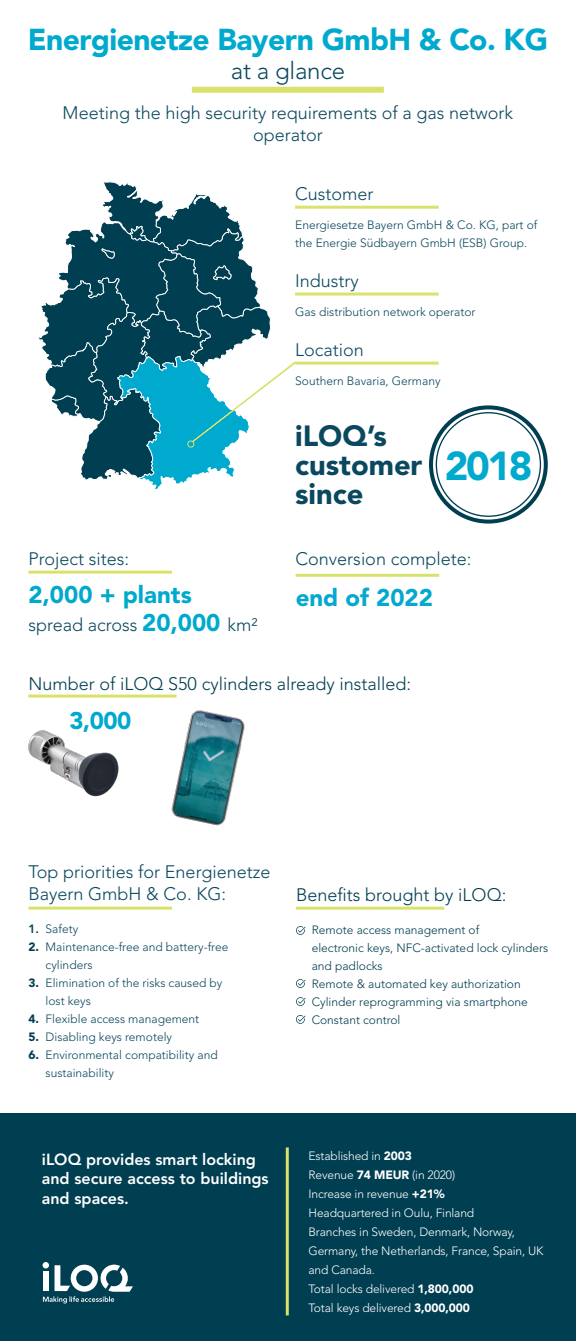
<style>
.page{position:relative;width:576px;height:1341px;background:#fff}
.page>*{position:absolute;margin:0;border:0;box-sizing:border-box;transform-origin:0 0}
.t1{font:900 40.1px "Avenir LT Std";color:#00a9ce}
.t2{font:900 30px "Avenir LT Std";letter-spacing:-.02em;color:#00a9ce}
.t3{font:900 29px "Avenir LT Std";color:#0a485f}
.t4{font:900 24px "Avenir LT Std";color:#00a9ce}
.t5{font:300 24px "Avenir LT Std";letter-spacing:-.01em;color:#0a485f}
.t6{font:900 24px "Avenir LT Std";color:#05a8ce}
.t7{font:300 18px/21.6px "Avenir LT Std";color:#0a485f;text-align:center}
.t8{font:300 18px "Avenir LT Std";color:#003e51}
.t9{font:800 16px/19.2px "Avenir LT Std";color:#fff}
.t10{font:300 12px/18px "Avenir LT Std";color:#0a485f}
.t11{font:300 12px/19px "Avenir LT Std";letter-spacing:-.01em;color:#fff}
.t12{font:300 12px/18px "Avenir LT Std";color:#003e51}
.s1{font-weight:900;font-size:24px;color:#00a9ce}
.s2{font-weight:800;color:#003e51}
.s3{font-weight:900;color:#003e51}
.s4{font-weight:900}
</style>
<div class="page">
<div style="left:0;top:1113px;width:575px;height:228px;background:#003e51"></div>
<hr style="left:286px;top:1147px;width:3px;height:168px;background:#d9e36c">
<hr style="left:295px;top:293px;width:143px;height:3px;background:#d9e36c">
<hr style="left:295px;top:362px;width:143px;height:3px;background:#d9e36c">
<hr style="left:295px;top:206px;width:143px;height:3px;background:#d9e36c">
<svg style="left:38px;top:181px;width:257px;height:309px"></svg>
<div style="left:187px;top:440px;width:7px;height:8px;border:1px solid #d9e36c;border-radius:50%"></div>
<div style="left:192px;top:87px;width:191px;height:6px;background:#d9e36c"></div>
<div style="left:429px;top:405px;width:118px;height:118px;border:4px solid #003e51;border-radius:50%"></div>
<svg style="left:43px;top:1262px;width:90px;height:41px"></svg>
<hr style="left:296px;top:907px;width:148px;height:3px;background:#d9e36c">
<svg style="left:296px;top:926px;width:9px;height:9px"></svg>
<svg style="left:296px;top:979px;width:9px;height:9px"></svg>
<svg style="left:296px;top:997px;width:9px;height:9px"></svg>
<svg style="left:296px;top:1015px;width:9px;height:9px"></svg>
<hr style="left:28px;top:695px;width:148px;height:3px;background:#d8e26b">
<hr style="left:28px;top:571px;width:144px;height:3px;background:#d8e26b">
<hr style="left:28px;top:906px;width:144px;height:3px;background:#d8e26b">
<hr style="left:295px;top:574px;width:144px;height:3px;background:#d8e26b">
<img style="left:28px;top:730px;width:91px;height:67px">
<img style="left:171px;top:710px;width:74px;height:116px">
<p class="t2" style="left:28px;top:21px;width:521px">Energienetze Bayern GmbH &amp; Co. KG</p>
<p class="t5" style="left:231px;top:56px;width:116px">at a glance</p>
<p class="t7" style="left:63px;top:102px;width:452px">Meeting the high security requirements of a gas network operator</p>
<p class="t7" style="left:295px;top:183px;width:80px">Customer</p>
<p class="t10" style="left:295px;top:216px;width:243px">Energiesetze Bayern GmbH &amp; Co. KG, part of the Energie Südbayern GmbH (ESB) Group.</p>
<p class="t7" style="left:295px;top:270px;width:65px">Industry</p>
<p class="t10" style="left:295px;top:303px;width:182px">Gas distribution network operator</p>
<p class="t7" style="left:295px;top:339px;width:70px">Location</p>
<p class="t10" style="left:295px;top:372px;width:147px">Southern Bavaria, Germany</p>
<p class="t7" style="left:28px;top:548px;width:102px">Project sites:</p>
<p class="t4" style="left:29px;top:580px;width:165px">2,000 + plants</p>
<p class="t7" style="left:28px;top:613px;width:231px">spread across <span class="s1">20,000</span> km²</p>
<p class="t3" style="left:295px;top:419px;width:93px">iLOQ’s</p>
<p class="t3" style="left:295px;top:448px;width:129px">customer</p>
<p class="t3" style="left:295px;top:477px;width:70px">since</p>
<p class="t1" style="left:444px;top:441px;width:89px">2018</p>
<p class="t7" style="left:295px;top:548px;width:177px">Conversion complete:</p>
<p class="t6" style="left:295px;top:583px;width:139px">end of 2022</p>
<p class="t8" style="left:28px;top:673px;width:384px">Number of iLOQ S50 cylinders already installed:</p>
<p class="t4" style="left:69px;top:706px;width:64px">3,000</p>
<p class="t7" style="left:28px;top:861px;width:243px;text-align:left">Top priorities for Energienetze<br>Bayern GmbH &amp; Co. KG:</p>
<p class="t10" style="left:29px;top:920px;width:51px"><span class="s2">1.</span> Safety</p>
<p class="t10" style="left:46px;top:938px;width:184px;text-indent:-17px"><span class="s3">2.</span> Maintenance-free and battery-free cylinders</p>
<p class="t10" style="left:46px;top:974px;width:178px;text-indent:-17px"><span class="s3">3.</span> Elimination of the risks caused by lost keys</p>
<p class="t10" style="left:29px;top:1010px;width:172px"><span class="s3">4.</span> Flexible access management</p>
<p class="t10" style="left:29px;top:1028px;width:145px"><span class="s3">5.</span> Disabling keys remotely</p>
<p class="t10" style="left:46px;top:1046px;width:174px;text-indent:-17px"><span class="s3">6.</span> Environmental compatibility and sustainability</p>
<p class="t8" style="left:296px;top:884px;width:212px">Benefits brought by iLOQ:</p>
<p class="t12" style="left:311px;top:921px;width:238px">Remote access management of<br>electronic keys, NFC-activated lock cylinders and padlocks</p>
<p class="t12" style="left:311px;top:975px;width:210px">Remote &amp; automated key authorization</p>
<p class="t12" style="left:311px;top:993px;width:218px">Cylinder reprogramming via smartphone</p>
<p class="t12" style="left:311px;top:1011px;width:90px">Constant control</p>
<p class="t9" style="left:42px;top:1150px;width:228px">iLOQ provides smart locking and secure access to buildings and spaces.</p>
<p class="t11" style="left:308px;top:1146px;width:105px">Established in <span class="s4">2003</span></p>
<p class="t11" style="left:308px;top:1165px;width:148px">Revenue <span class="s4">74 MEUR</span> (in 2020)</p>
<p class="t11" style="left:308px;top:1184px;width:137px">Increase in revenue <span class="s4">+21%</span></p>
<p class="t11" style="left:308px;top:1203px;width:167px">Headquartered in Oulu, Finland</p>
<p class="t11" style="left:308px;top:1222px;width:236px">Branches in Sweden, Denmark, Norway,<br>Germany, the Netherlands, France, Spain, UK and Canada.</p>
<p class="t11" style="left:308px;top:1279px;width:166px">Total locks delivered <span class="s4">1,800,000</span></p>
<p class="t11" style="left:308px;top:1298px;width:163px">Total keys delivered <span class="s4">3,000,000</span></p>
</div>
